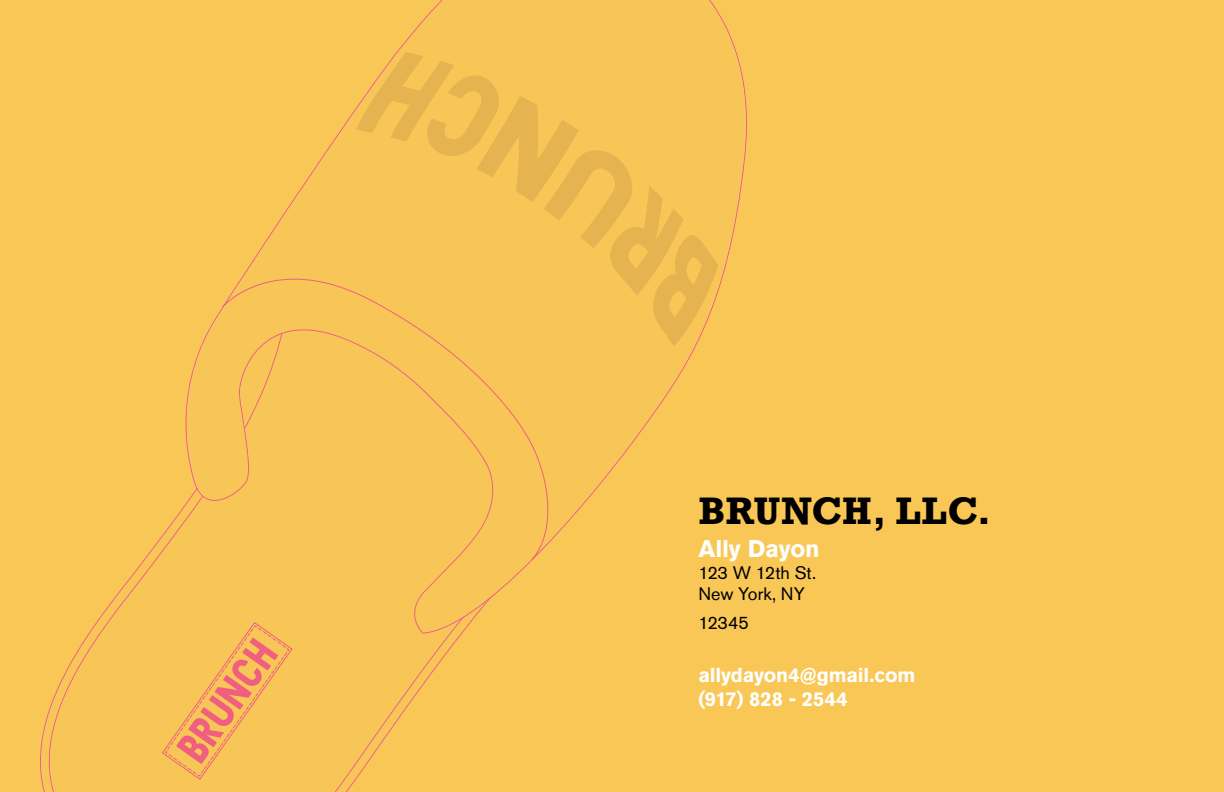
<style>
.page{position:relative;width:1224px;height:792px;background:#f9c755}
.page>*{position:absolute;margin:0;border:0;box-sizing:border-box;transform-origin:0 0}
.t1{font:39.8px "Centie Sans";color:#f05f80}
.t2{font:700 36px "Rockwell";letter-spacing:.005em;color:#000}
.t3{font:700 24px "Akzidenz Grotesk BQ";letter-spacing:-.005em;color:#fff}
.t4{font:700 20px/24px "Akzidenz Grotesk BQ";letter-spacing:-.01em;color:#fff}
.t5{font:18px/21.6px "Akzidenz Grotesk BQ";letter-spacing:-.005em;color:#000}
</style>
<div class="page">
<svg style="left:177px;top:0;width:570px;height:634px"></svg>
<svg style="left:356px;top:52px;width:362px;height:294px"></svg>
<svg style="left:162px;top:622px;width:131px;height:158px"></svg>
<h1 class="t1" style="left:172px;top:746px;width:139px;rotate:-55deg">BRUNCH</h1>
<h2 class="t2" style="left:698px;top:488px;width:294px">BRUNCH, LLC.</h2>
<p class="t3" style="left:698px;top:535px;width:123px">Ally Dayon</p>
<p class="t5" style="left:698px;top:561px;width:119px">123 W 12th St.<br>New York, NY</p>
<p class="t5" style="left:698px;top:612px;width:52px">12345</p>
<p class="t4" style="left:698px;top:663px;width:219px">allydayon4@gmail.com (917) 828 - 2544</p>
</div>
